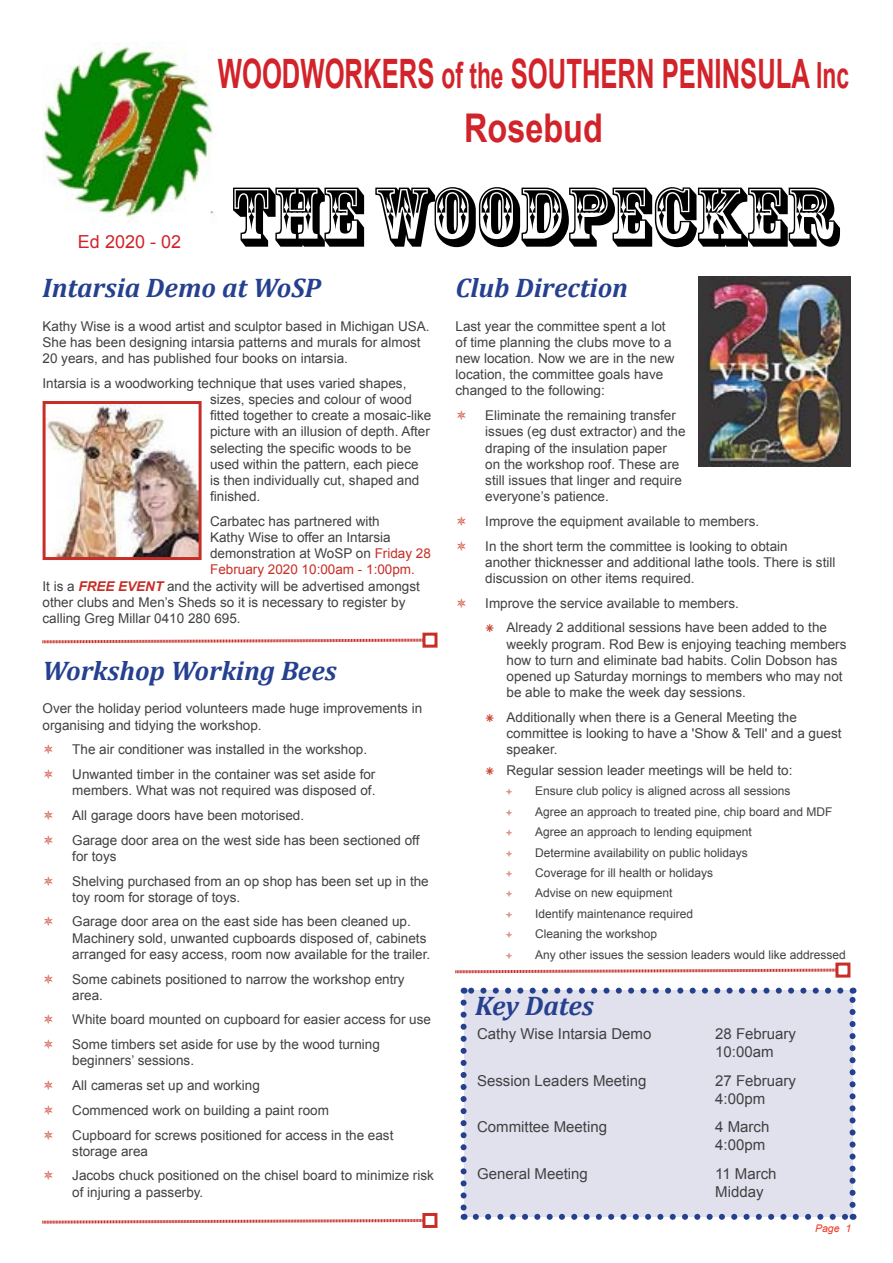
<style>
.page{position:relative;width:893px;height:1263px;background:#fff}
.page>*{position:absolute;margin:0;border:0;box-sizing:border-box;transform-origin:0 0}
.t1{font:78.75px "Rosewood Std";color:#000}
.t2{font:700 40.5px "Arial";color:#d2232a;scale:.63 1}
.t3{font:700 39.6px "Arial";color:#d2232a;scale:.82 1}
.t4{font:italic 700 27px "Cambria";color:#25408f}
.t5{font:18px "Arial";color:#d2232a}
.t6{font:15px/18px "Arial";color:#414042}
.t7{font:13.5px/16.2px "Arial";color:#414042}
.t8{font:13.5px "Arial";color:#c72e27}
.t9{font:12px/20.4px "Arial";color:#414042}
.t10{font:italic 10.5px "Arial";color:#ee3524}
.s1{font-size:36px}
.s2{color:#c72e27}
.s3{font-weight:700;font-style:italic;color:#c72e27}
</style>
<div class="page">
<img style="left:43px;top:43px;width:171px;height:176px">
<img style="left:47px;top:405px;width:151px;height:151px">
<div style="left:43px;top:401px;width:159px;height:159px;border:3px solid #c72e27"></div>
<svg style="left:42px;top:638px;width:380px;height:6px"></svg>
<div style="left:422px;top:633px;width:15px;height:15px;border:3px solid #c72e27"></div>
<svg style="left:455px;top:968px;width:380px;height:6px"></svg>
<div style="left:835px;top:962px;width:15px;height:15px;border:3px solid #c72e27"></div>
<img style="left:698px;top:276px;width:152px;height:191px">
<div style="left:464px;top:991px;width:388px;height:226px;background:#e1e0ed"></div>
<svg style="left:476px;top:1214px;width:370px;height:6px"></svg>
<svg style="left:461px;top:1002px;width:6px;height:218px"></svg>
<svg style="left:849px;top:988px;width:6px;height:217px"></svg>
<svg style="left:464px;top:988px;width:376px;height:6px"></svg>
<svg style="left:42px;top:1219px;width:380px;height:5px"></svg>
<div style="left:422px;top:1213px;width:15px;height:15px;border:3px solid #c72e27"></div>
<h2 class="t2" style="left:218px;top:47px;width:1004px">WOODWORKERS <span class="s1">of the</span> SOUTHERN PENINSULA <span class="s1">Inc</span></h2>
<h3 class="t3" style="left:464px;top:102px;width:171px">Rosebud</h3>
<h1 class="t1" style="left:229px;top:170px;width:610px">THE WOODPECKER</h1>
<h3 class="t4" style="left:43px;top:269px;width:280px">Intarsia Demo at WoSP</h3>
<p class="t7" style="left:43px;top:318px;width:389px">Kathy Wise is a wood artist and sculptor based in Michigan USA.<br>She has been designing intarsia patterns and murals for almost<br>20 years, and has published four books on intarsia.</p>
<p class="t7" style="left:210px;top:375px;width:223px;text-indent:-168px">Intarsia is a woodworking technique that uses varied shapes, sizes, species and colour of wood fitted together to create a mosaic-like picture with an illusion of depth. After selecting the specific woods to be used within the pattern, each piece is then individually cut, shaped and finished.</p>
<p class="t7" style="left:210px;top:513px;width:171px">Carbatec has partnered with</p>
<p class="t7" style="left:210px;top:529px;width:182px">Kathy Wise to offer an Intarsia</p>
<p class="t7" style="left:210px;top:546px;width:222px">demonstration at WoSP on <span class="s2">Friday 28</span></p>
<p class="t8" style="left:210px;top:561px;width:206px">February 2020 10:00am - 1:00pm.</p>
<p class="t7" style="left:43px;top:578px;width:379px">It is a <span class="s3">FREE EVENT</span> and the activity will be advertised amongst</p>
<p class="t7" style="left:43px;top:594px;width:364px">other clubs and Men’s Sheds so it is necessary to register by</p>
<p class="t7" style="left:43px;top:610px;width:200px">calling Greg Millar 0410 280 695.</p>
<h3 class="t4" style="left:43px;top:652px;width:296px">Workshop Working Bees</h3>
<p class="t7" style="left:43px;top:701px;width:381px">Over the holiday period volunteers made huge improvements in organising and tidying the workshop.</p>
<p class="t7" style="left:72px;top:737px;width:305px;line-height:24.8px">The air conditioner was installed in the workshop.<br>Unwanted timber in the container was set aside for</p>
<p class="t7" style="left:72px;top:778px;width:349px;line-height:24.8px">members. What was not required was disposed of.<br>All garage doors have been motorised.<br>Garage door area on the west side has been sectioned off</p>
<p class="t7" style="left:72px;top:844px;width:358px;line-height:24.8px">for toys<br>Shelving purchased from an op shop has been set up in the</p>
<p class="t7" style="left:72px;top:885px;width:340px;line-height:24.8px">toy room for storage of toys.<br>Garage door area on the east side has been cleaned up.</p>
<p class="t7" style="left:72px;top:930px;width:359px">Machinery sold, unwanted cupboards disposed of, cabinets arranged for easy access, room now available for the trailer.</p>
<p class="t7" style="left:72px;top:971px;width:334px">Some cabinets positioned to narrow the workshop entry area.</p>
<p class="t7" style="left:72px;top:1007px;width:360px;line-height:24.8px">White board mounted on cupboard for easier access for use<br>Some timbers set aside for use by the wood turning</p>
<p class="t7" style="left:72px;top:1048px;width:323px;line-height:24.8px">beginners’ sessions.<br>All cameras set up and working<br>Commenced work on building a paint room<br>Cupboard for screws positioned for access in the east</p>
<p class="t7" style="left:72px;top:1139px;width:363px;line-height:24.8px">storage area<br>Jacobs chuck positioned on the chisel board to minimize risk</p>
<p class="t7" style="left:72px;top:1184px;width:133px">of injuring a passerby.</p>
<h3 class="t5" style="left:78px;top:230px;width:105px">Ed 2020 - 02</h3>
<h3 class="t4" style="left:455px;top:269px;width:174px">Club Direction</h3>
<p class="t7" style="left:455px;top:318px;width:221px">Last year the committee spent a lot of time planning the clubs move to a new location. Now we are in the new location, the committee goals have changed to the following:</p>
<p class="t7" style="left:485px;top:407px;width:202px">Eliminate the remaining transfer issues (eg dust extractor) and the draping of the insulation paper<br>on the workshop roof. These are still issues that linger and require everyone’s patience.</p>
<p class="t7" style="left:485px;top:509px;width:304px;line-height:24.8px">Improve the equipment available to members.<br>In the short term the committee is looking to obtain</p>
<p class="t7" style="left:485px;top:554px;width:352px">another thicknesser and additional lathe tools. There is still discussion on other items required.</p>
<p class="t7" style="left:506px;top:591px;width:322px;line-height:24.8px;text-indent:-21px">Improve the service available to members.<br>Already 2 additional sessions have been added to the</p>
<p class="t7" style="left:506px;top:636px;width:341px">weekly program. Rod Bew is enjoying teaching members how to turn and eliminate bad habits. Colin Dobson has opened up Saturday mornings to members who may not be able to make the week day sessions.</p>
<p class="t7" style="left:506px;top:709px;width:337px">Additionally when there is a General Meeting the committee is looking to have a 'Show &amp; Tell' and a guest speaker.</p>
<p class="t7" style="left:506px;top:762px;width:287px">Regular session leader meetings will be held to:</p>
<p class="t9" style="left:535px;top:781px;width:312px">Ensure club policy is aligned across all sessions<br>Agree an approach to treated pine, chip board and MDF Agree an approach to lending equipment<br>Determine availability on public holidays<br>Coverage for ill health or holidays<br>Advise on new equipment<br>Identify maintenance required<br>Cleaning the workshop<br>Any other issues the session leaders would like addressed</p>
<h3 class="t4" style="left:475px;top:986px;width:120px">Key Dates</h3>
<p class="t6" style="left:477px;top:1025px;width:176px">Cathy Wise Intarsia Demo</p>
<p class="t6" style="left:715px;top:1025px;width:82px">28 February<br>10:00am</p>
<p class="t6" style="left:477px;top:1071px;width:171px">Session Leaders Meeting</p>
<p class="t6" style="left:715px;top:1071px;width:82px">27 February<br>4:00pm</p>
<p class="t6" style="left:477px;top:1118px;width:132px">Committee Meeting</p>
<p class="t6" style="left:715px;top:1118px;width:56px">4 March<br>4:00pm</p>
<p class="t6" style="left:477px;top:1165px;width:112px">General Meeting</p>
<p class="t6" style="left:715px;top:1165px;width:63px">11 March<br>Midday</p>
<p class="t10" style="left:815px;top:1222px;width:38px">Page 1</p>
</div>
